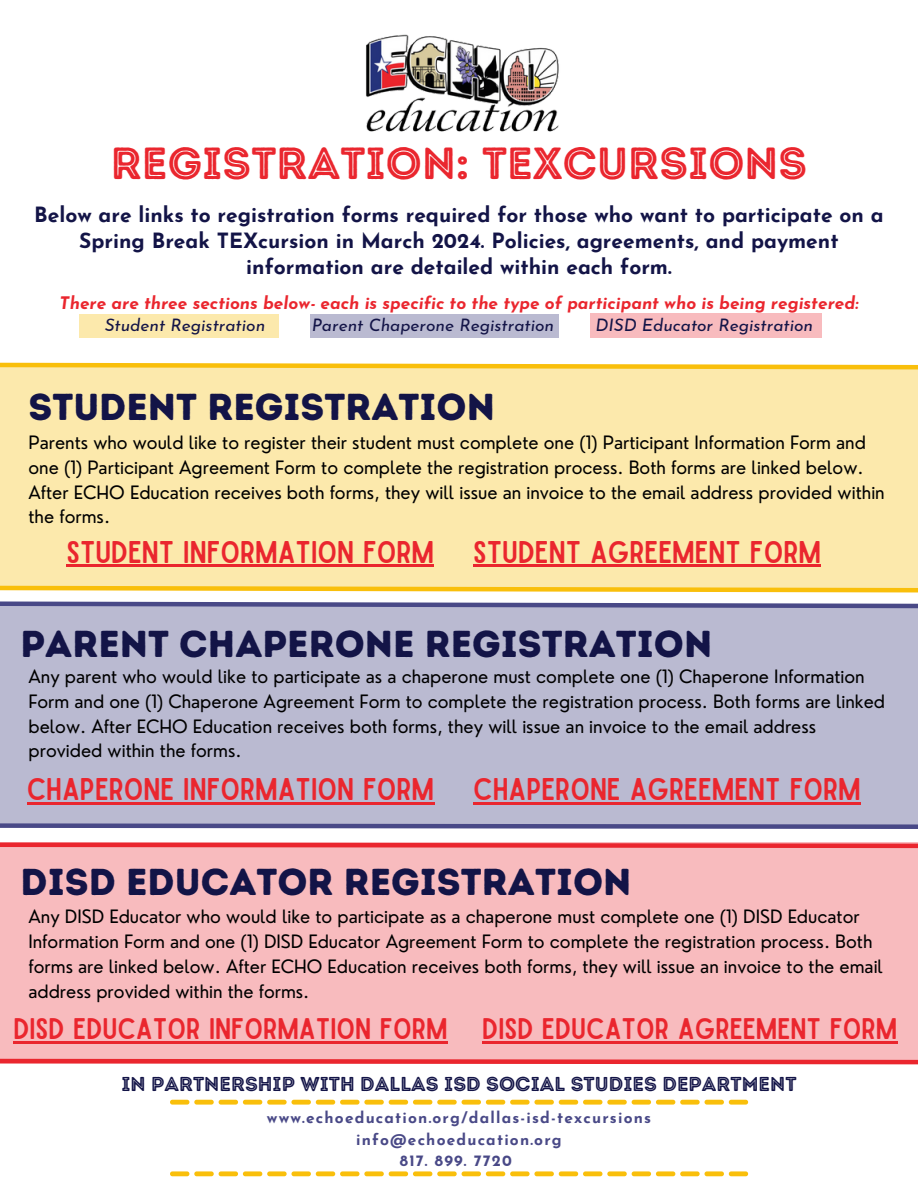
<style>
.page{position:relative;width:918px;height:1188px;background:#fff}
.page>*{position:absolute;margin:0;border:0;box-sizing:border-box;transform-origin:0 0}
.t1{font:45px "Intro Rust Base Line";color:#ea262e}
.t2{font:37.5px "Intro Rust Base";color:#131447}
.t3{font:30px "Sailors";color:#ea262e}
.t4{font:28.5px "Sailors";color:#ea262e}
.t5{font:700 21px/25.8px "Josefin Sans";color:#131447;text-align:center}
.t6{font:20.1px "Intro Rust Base Line";color:#131447}
.t7{font:18px/24.8px "Nourd";color:#000}
.t8{font:italic 700 17.25px "Josefin Sans";color:#ea262e}
.t9{font:italic 17.25px "Josefin Sans";color:#131447}
.t10{font:700 15.6px "Josefin Sans";letter-spacing:.075em;color:#494987}
</style>
<div class="page">
<div style="left:0;top:367px;width:918px;height:222px;background:#fce9ac"></div>
<div style="left:0;top:605px;width:918px;height:222px;background:#babad1"></div>
<div style="left:0;top:843px;width:918px;height:221px;background:#f8bbbe"></div>
<svg style="left:0;top:362px;width:918px;height:8px"></svg>
<svg style="left:0;top:585px;width:918px;height:24px"></svg>
<svg style="left:0;top:823px;width:918px;height:6px;background:#6b6b9d"></svg>
<svg style="left:0;top:842px;width:918px;height:7px"></svg>
<svg style="left:0;top:1058px;width:918px;height:7px"></svg>
<svg style="left:170px;top:1100px;width:578px;height:5px"></svg>
<svg style="left:170px;top:1171px;width:578px;height:5px"></svg>
<img style="left:366px;top:34px;width:193px;height:98px">
<div style="left:79px;top:314px;width:199px;height:24px;background:#fce9ac"></div>
<div style="left:310px;top:314px;width:249px;height:24px;background:#babad1"></div>
<div style="left:590px;top:313px;width:231px;height:25px;background:#f8bbbe"></div>
<hr style="left:66px;top:565px;width:368px;height:2px;background:#ea262e">
<hr style="left:473px;top:565px;width:348px;height:2px;background:#ea262e">
<hr style="left:27px;top:802px;width:407px;height:2px;background:#ea262e">
<hr style="left:473px;top:802px;width:388px;height:2px;background:#ea262e">
<hr style="left:482px;top:1041px;width:415px;height:3px;background:#ea262e">
<hr style="left:14px;top:1041px;width:434px;height:3px;background:#ea262e">
<p class="t1" style="left:111px;top:136px;width:698px">REGISTRATION: TEXCURSIONS</p>
<p class="t5" style="left:34px;top:204px;width:851px">Below are links to registration forms required for those who want to participate on a<br>Spring Break TEXcursion in March 2024. Policies, agreements, and payment information are detailed within each form.</p>
<p class="t8" style="left:60px;top:296px;width:800px">There are three sections below- each is specific to the type of participant who is being registered:</p>
<p class="t9" style="left:105px;top:318px;width:162px">Student Registration</p>
<p class="t9" style="left:312px;top:318px;width:244px">Parent Chaperone Registration</p>
<p class="t9" style="left:596px;top:318px;width:219px">DISD Educator Registration</p>
<p class="t2" style="left:28px;top:384px;width:468px">STUDENT REGISTRATION</p>
<p class="t7" style="left:28px;top:430px;width:858px">Parents who would like to register their student must complete one (1) Participant Information Form and one (1) Participant Agreement Form to complete the registration process. Both forms are linked below.<br>After ECHO Education receives both forms, they will issue an invoice to the email address provided within the forms.</p>
<p class="t3" style="left:66px;top:541px;width:369px">STUDENT INFORMATION FORM</p>
<p class="t3" style="left:473px;top:541px;width:349px">STUDENT AGREEMENT FORM</p>
<p class="t2" style="left:21px;top:622px;width:693px">PARENT CHAPERONE REGISTRATION</p>
<p class="t7" style="left:28px;top:664px;width:858px">Any parent who would like to participate as a chaperone must complete one (1) Chaperone Information Form and one (1) Chaperone Agreement Form to complete the registration process. Both forms are linked below. After ECHO Education receives both forms, they will issue an invoice to the email address provided within the forms.</p>
<p class="t3" style="left:27px;top:778px;width:409px">CHAPERONE INFORMATION FORM</p>
<p class="t3" style="left:473px;top:778px;width:389px">CHAPERONE AGREEMENT FORM</p>
<p class="t2" style="left:21px;top:859px;width:612px">DISD EDUCATOR REGISTRATION</p>
<p class="t7" style="left:28px;top:904px;width:856px">Any DISD Educator who would like to participate as a chaperone must complete one (1) DISD Educator Information Form and one (1) DISD Educator Agreement Form to complete the registration process. Both forms are linked below. After ECHO Education receives both forms, they will issue an invoice to the email address provided within the forms.</p>
<p class="t4" style="left:14px;top:1018px;width:435px">DISD EDUCATOR INFORMATION FORM</p>
<p class="t4" style="left:482px;top:1018px;width:417px">DISD EDUCATOR AGREEMENT FORM</p>
<p class="t6" style="left:121px;top:1072px;width:677px">IN PARTNERSHIP WITH DALLAS ISD SOCIAL STUDIES DEPARTMENT</p>
<p class="t10" style="left:267px;top:1112px;width:386px">www.echoeducation.org/dallas-isd-texcursions</p>
<p class="t10" style="left:356px;top:1133px;width:207px">info@echoeducation.org</p>
<p class="t10" style="left:400px;top:1154px;width:113px">817. 899. 7720</p>
</div>
